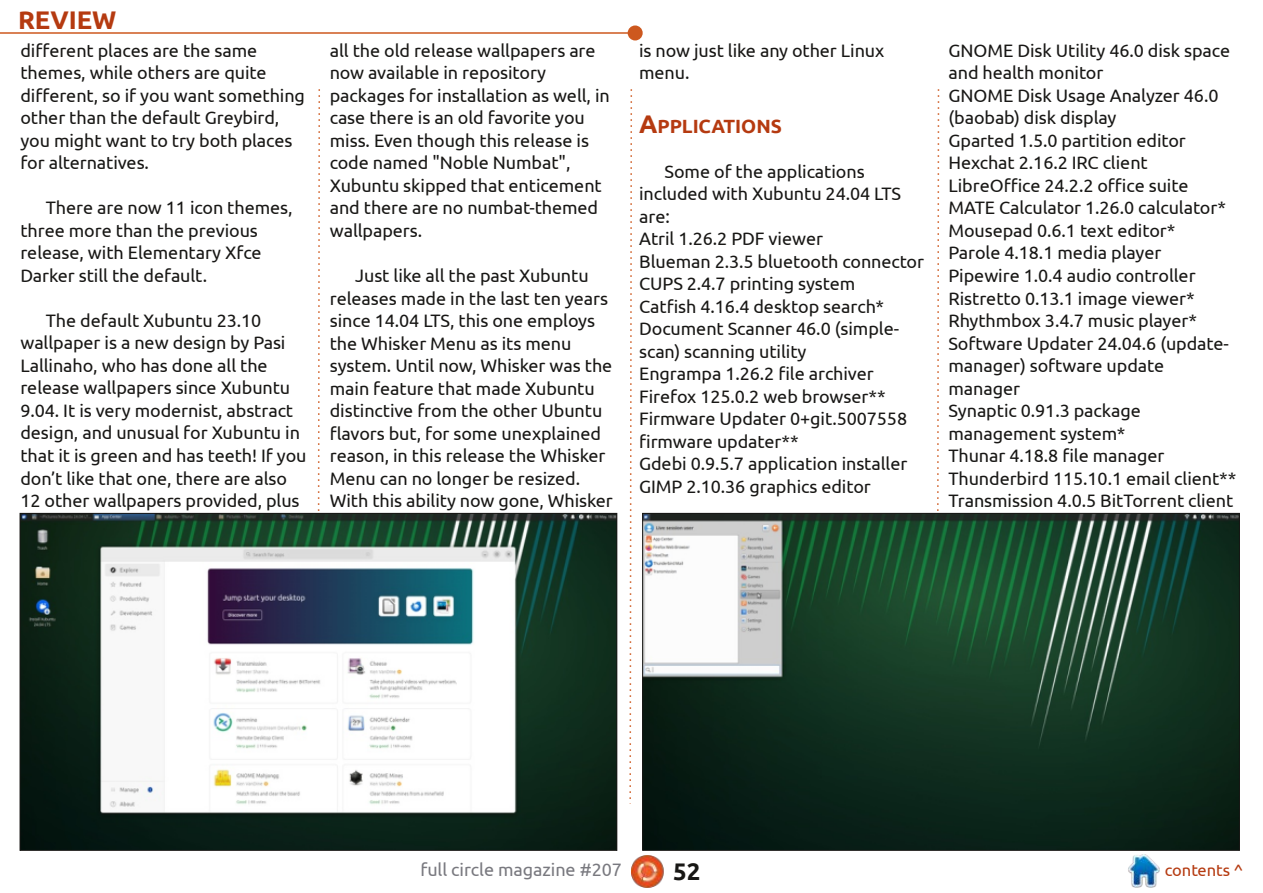
<style>
.page{position:relative;width:1263px;height:893px;background:#fff}
.page>*{position:absolute;margin:0;border:0;box-sizing:border-box;transform-origin:0 0}
.t1{font:700 25.5px "Ubuntu";color:#b53a10}
.t2{font:700 24px "Ubuntu";color:#181715}
.t3{font:700 19.2px "Ubuntu";letter-spacing:-.005em;color:#b53a10}
.t4{font:18px/22.5px "Ubuntu";letter-spacing:-.005em;color:#181715}
.t5{font:18px "Ubuntu";letter-spacing:-.005em;color:#79797f}
.t6{font:16.5px "Ubuntu";letter-spacing:-.005em;color:#b53a10}
.s1{font-size:25.5px}
</style>
<div class="page">
<img style="left:631px;top:855px;width:33px;height:33px">
<img style="left:1128px;top:855px;width:32px;height:32px">
<hr style="left:0;top:32px;width:635px;height:2px;background:#cd581e">
<div style="left:628px;top:25px;width:15px;height:15px;background:#cd581e;border-radius:50%"></div>
<svg style="left:629px;top:89px;width:4px;height:715px"></svg>
<svg style="left:317px;top:89px;width:4px;height:424px"></svg>
<svg style="left:936px;top:89px;width:4px;height:424px"></svg>
<img style="left:22px;top:515px;width:593px;height:333px">
<img style="left:645px;top:515px;width:592px;height:333px">
<h1 class="t1" style="left:18px;top:5px;width:100px">REVIEW</h1>
<p class="t4" style="left:20px;top:39px;width:286px">different places are the same themes, while others are quite different, so if you want something other than the default Greybird, you might want to try both places for alternatives.</p>
<p class="t4" style="left:20px;top:197px;width:274px;text-indent:26px">There are now 11 icon themes, three more than the previous release, with Elementary Xfce<br>Darker still the default.</p>
<p class="t4" style="left:20px;top:309px;width:288px;text-indent:26px">The default Xubuntu 23.10 wallpaper is a new design by Pasi Lallinaho, who has done all the release wallpapers since Xubuntu 9.04. It is very modernist, abstract design, and unusual for Xubuntu in that it is green and has teeth! If you don’t like that one, there are also 12 other wallpapers provided, plus</p>
<p class="t4" style="left:330px;top:39px;width:282px">all the old release wallpapers are now available in repository packages for installation as well, in case there is an old favorite you miss. Even though this release is code named "Noble Numbat",<br>Xubuntu skipped that enticement and there are no numbat-themed wallpapers.</p>
<p class="t4" style="left:330px;top:264px;width:285px;text-indent:26px">Just like all the past Xubuntu releases made in the last ten years since 14.04 LTS, this one employs the Whisker Menu as its menu system. Until now, Whisker was the main feature that made Xubuntu distinctive from the other Ubuntu flavors but, for some unexplained reason, in this release the Whisker<br>Menu can no longer be resized.<br>With this ability now gone, Whisker</p>
<p class="t4" style="left:639px;top:39px;width:247px">is now just like any other Linux menu.</p>
<p class="t3" style="left:639px;top:115px;width:144px"><span class="s1">A</span>PPLICATIONS</p>
<p class="t4" style="left:639px;top:160px;width:286px;text-indent:26px">Some of the applications included with Xubuntu 24.04 LTS are:<br>Atril 1.26.2 PDF viewer<br>Blueman 2.3.5 bluetooth connector<br>CUPS 2.4.7 printing system<br>Catfish 4.16.4 desktop search*<br>Document Scanner 46.0 (simple&shy;scan) scanning utility<br>Engrampa 1.26.2 file archiver<br>Firefox 125.0.2 web browser**<br>Firmware Updater 0+git.5007558 firmware updater**<br>Gdebi 0.9.5.7 application installer<br>GIMP 2.10.36 graphics editor</p>
<p class="t4" style="left:948px;top:39px;width:289px">GNOME Disk Utility 46.0 disk space and health monitor<br>GNOME Disk Usage Analyzer 46.0 (baobab) disk display<br>Gparted 1.5.0 partition editor<br>Hexchat 2.16.2 IRC client<br>LibreOffice 24.2.2 office suite<br>MATE Calculator 1.26.0 calculator*<br>Mousepad 0.6.1 text editor*<br>Parole 4.18.1 media player<br>Pipewire 1.0.4 audio controller<br>Ristretto 0.13.1 image viewer*<br>Rhythmbox 3.4.7 music player*<br>Software Updater 24.04.6 (update&shy;manager) software update manager<br>Synaptic 0.91.3 package management system*<br>Thunar 4.18.8 file manager<br>Thunderbird 115.10.1 email client**<br>Transmission 4.0.5 BitTorrent client</p>
<p class="t5" style="left:420px;top:859px;width:203px">full circle magazine #207</p>
<h2 class="t2" style="left:673px;top:857px;width:29px">52</h2>
<p class="t6" style="left:1165px;top:860px;width:80px">contents ^</p>
</div>
